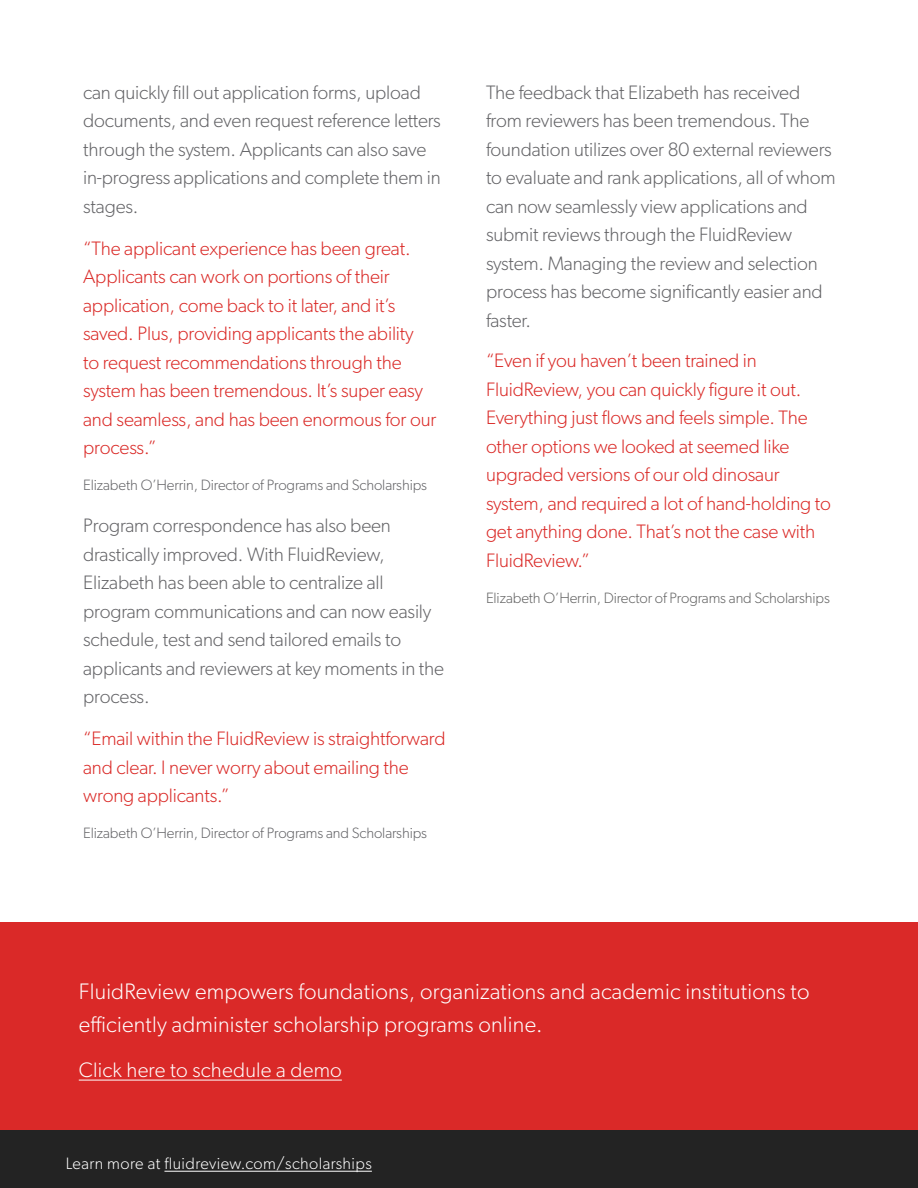
<style>
.page{position:relative;width:918px;height:1188px;background:#fff}
.page>*{position:absolute;margin:0;border:0;box-sizing:border-box;transform-origin:0 0}
.t1{font:300 22.5px "Gibson";letter-spacing:.01em;color:#fff}
.t2{font:300 21px "Gibson";letter-spacing:.01em;color:#fff}
.copy{font:300 19.5px/28.5px "Gibson";letter-spacing:-.01em;color:#636366}
.copy-2{font:300 19.5px/28.5px "Gibson";letter-spacing:-.01em;color:#da2926}
.t3{font:300 16.5px "Gibson";letter-spacing:.025em;color:#fff}
.copy-3{font:300 15px "Gibson";letter-spacing:-.01em;color:#636366}
.copy-4{font:300 15px "Gibson";letter-spacing:-.01em;color:#646464}
</style>
<div class="page">
<div style="left:0;top:922px;width:918px;height:266px;background:#da2928"></div>
<hr style="left:79px;top:1080px;width:263px;height:1px;background:#fff">
<div style="left:0;top:1131px;width:918px;height:57px;background:#232323"></div>
<hr style="left:164px;top:1171px;width:208px;height:1px;background:#fff">
<p class="copy" style="left:83px;top:78px;width:359px">can quickly fill out application forms, upload documents, and even request reference letters through the system. Applicants can also save in-progress applications and complete them in stages.</p>
<p class="copy-2" style="left:83px;top:234px;width:355px">“The applicant experience has been great.<br>Applicants can work on portions of their application, come back to it later, and it’s saved. Plus, providing applicants the ability<br>to request recommendations through the system has been tremendous. It’s super easy and seamless, and has been enormous for our process.”</p>
<p class="copy-3" style="left:83px;top:476px;width:345px">Elizabeth O’Herrin, Director of Programs and Scholarships</p>
<p class="copy" style="left:83px;top:511px;width:362px">Program correspondence has also been drastically improved. With FluidReview, Elizabeth has been able to centralize all program communications and can now easily schedule, test and send tailored emails to applicants and reviewers at key moments in the process.</p>
<p class="copy-2" style="left:83px;top:724px;width:364px">“Email within the FluidReview is straightforward and clear. I never worry about emailing the wrong applicants.”</p>
<p class="copy-3" style="left:83px;top:824px;width:345px">Elizabeth O’Herrin, Director of Programs and Scholarships</p>
<p class="copy" style="left:486px;top:78px;width:351px">The feedback that Elizabeth has received from reviewers has been tremendous. The foundation utilizes over 80 external reviewers to evaluate and rank applications, all of whom can now seamlessly view applications and submit reviews through the FluidReview system. Managing the review and selection process has become significantly easier and faster.</p>
<p class="copy-2" style="left:486px;top:346px;width:347px">“Even if you haven’t been trained in FluidReview, you can quickly figure it out.<br>Everything just flows and feels simple. The other options we looked at seemed like upgraded versions of our old dinosaur system, and required a lot of hand-holding to get anything done. That’s not the case with FluidReview.”</p>
<p class="copy-4" style="left:486px;top:589px;width:345px">Elizabeth O’Herrin, Director of Programs and Scholarships</p>
<p class="t1" style="left:79px;top:978px;width:732px">FluidReview empowers foundations, organizations and academic institutions to</p>
<p class="t1" style="left:79px;top:1011px;width:465px">efficiently administer scholarship programs online.</p>
<p class="t2" style="left:79px;top:1057px;width:265px">Click here to schedule a demo</p>
<p class="t3" style="left:66px;top:1153px;width:308px">Learn more at fluidreview.com/scholarships</p>
</div>
